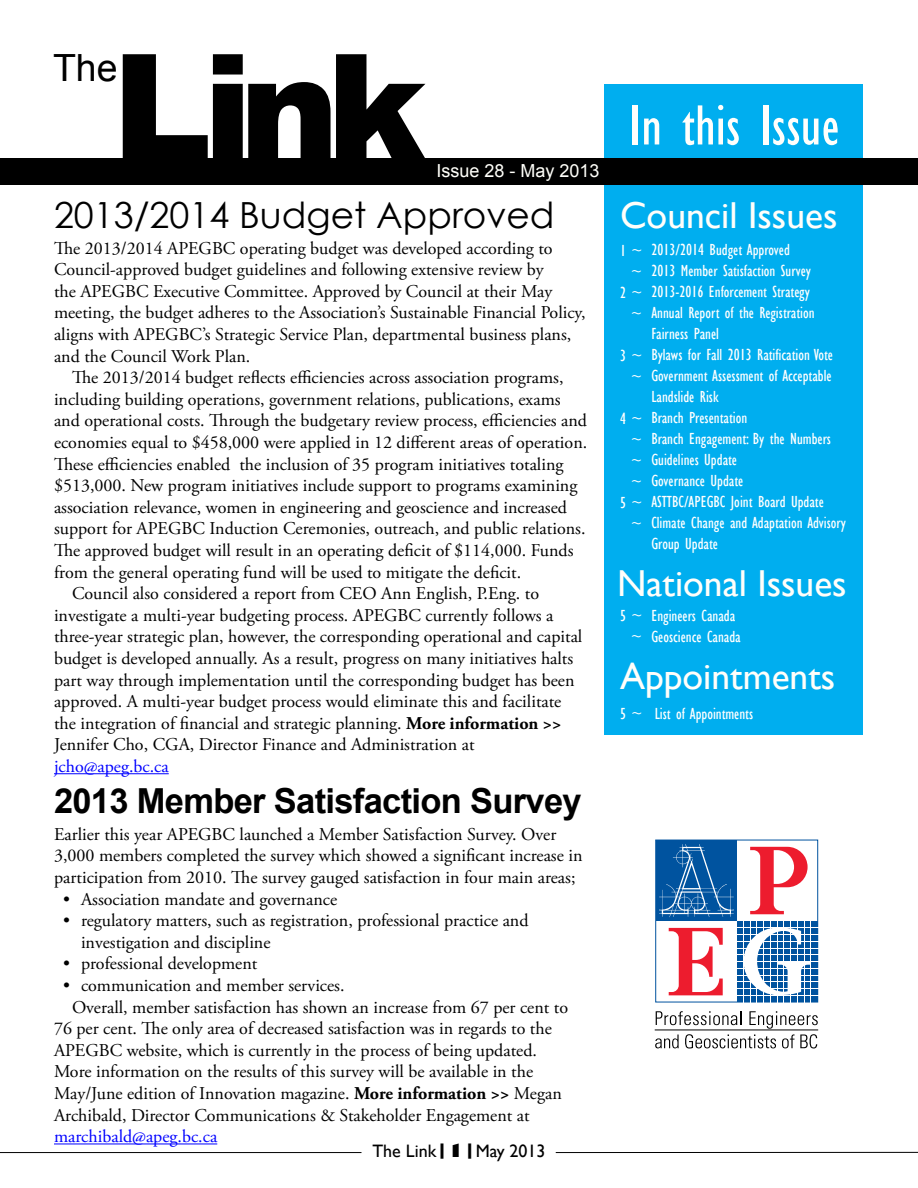
<style>
.page{position:relative;width:918px;height:1188px;background:#fff}
.page>*{position:absolute;margin:0;border:0;box-sizing:border-box;transform-origin:0 0}
.t1{font:900 150px "Arial";color:#000}
.t2{font:condensed 58.5px "Gill Sans";color:#fffffc}
.t3{font:37.5px "Gill Sans";color:#fffefa}
.t4{font:37.5px "Arial";color:#000}
.t5{font:36px "Century Gothic";color:#000}
.t6{font:700 34.5px "Arial";letter-spacing:-.02em;color:#000}
.t7{font:18px/21.6px "Adobe Garamond Pro";color:#000}
.t8{font:18px "Adobe Garamond Pro";color:#00f}
.t9{font:18px "Gill Sans";color:#000}
.t10{font:18px "Arial";color:#fffffa}
.t11{font:condensed 16.5px/21px "Gill Sans";color:#fff;text-align:right}
.s1{font-weight:700}
.s2{font-weight:800}
</style>
<div class="page">
<div style="left:655px;top:840px;width:163px;height:162px;border:1px solid #00539f"></div>
<svg style="left:655px;top:1011px;width:163px;height:37px"></svg>
<svg style="left:750px;top:847px;width:58px;height:67px"></svg>
<div style="left:656px;top:840px;width:81px;height:81px;background:#00539f"></div>
<div style="left:737px;top:921px;width:81px;height:81px;background:#00539f"></div>
<svg style="left:659px;top:844px;width:75px;height:73px"></svg>
<svg style="left:669px;top:928px;width:54px;height:67px"></svg>
<hr style="left:743px;top:920px;width:1px;height:83px;background:#fff">
<hr style="left:750px;top:920px;width:1px;height:83px;background:#fff">
<hr style="left:757px;top:920px;width:1px;height:83px;background:#fff">
<hr style="left:763px;top:920px;width:1px;height:83px;background:#fff">
<hr style="left:770px;top:920px;width:1px;height:83px;background:#fff">
<hr style="left:777px;top:920px;width:1px;height:83px;background:#fff">
<hr style="left:784px;top:920px;width:1px;height:83px;background:#fff">
<hr style="left:790px;top:920px;width:1px;height:83px;background:#fff">
<hr style="left:797px;top:920px;width:1px;height:83px;background:#fff">
<hr style="left:804px;top:920px;width:1px;height:83px;background:#fff">
<hr style="left:811px;top:920px;width:1px;height:83px;background:#fff">
<hr style="left:736px;top:928px;width:83px;height:1px;background:#fff">
<hr style="left:736px;top:934px;width:83px;height:1px;background:#fff">
<hr style="left:736px;top:941px;width:83px;height:1px;background:#fff">
<hr style="left:736px;top:948px;width:83px;height:1px;background:#fff">
<hr style="left:736px;top:955px;width:83px;height:1px;background:#fff">
<hr style="left:736px;top:961px;width:83px;height:1px;background:#fff">
<hr style="left:736px;top:968px;width:83px;height:1px;background:#fff">
<hr style="left:736px;top:975px;width:83px;height:1px;background:#fff">
<hr style="left:736px;top:982px;width:83px;height:1px;background:#fff">
<hr style="left:736px;top:988px;width:83px;height:1px;background:#fff">
<hr style="left:736px;top:995px;width:83px;height:1px;background:#fff">
<svg style="left:744px;top:928px;width:67px;height:67px"></svg>
<hr style="left:556px;top:1152px;width:362px;height:1px;background:#000">
<hr style="left:0;top:1152px;width:362px;height:1px;background:#000">
<div style="left:605px;top:84px;width:258px;height:651px;background:#00aeef"></div>
<div style="left:0;top:158px;width:918px;height:27px;background:#000"></div>
<hr style="left:54px;top:773px;width:115px;height:1px;background:#00f">
<hr style="left:54px;top:1144px;width:163px;height:1px;background:#00f">
<h1 class="t1" style="left:112px;top:-1px;width:317px">Link</h1>
<h3 class="t4" style="left:53px;top:44px;width:66px">The</h3>
<p class="t10" style="left:436px;top:159px;width:165px">Issue 28 - May 2013</p>
<h3 class="t5" style="left:54px;top:190px;width:502px">2013/2014 Budget Approved</h3>
<p class="t7" style="left:54px;top:238px;width:533px">The 2013/2014 APEGBC operating budget was developed according to Council-approved budget guidelines and following extensive review by<br>the APEGBC Executive Committee. Approved by Council at their May meeting, the budget adheres to the Association’s Sustainable Financial Policy, aligns with APEGBC’s Strategic Service Plan, departmental business plans, and the Council Work Plan.</p>
<p class="t7" style="left:72px;top:367px;width:493px">The 2013/2014 budget reflects efficiencies across association programs,</p>
<p class="t7" style="left:54px;top:389px;width:508px">including building operations, government relations, publications, exams</p>
<p class="t7" style="left:54px;top:410px;width:535px">and operational costs. Through the budgetary review process, efficiencies and</p>
<p class="t7" style="left:54px;top:432px;width:535px">economies equal to $458,000 were applied in 12 different areas of operation.</p>
<p class="t7" style="left:54px;top:454px;width:511px">These efficiencies enabled the inclusion of 35 program initiatives totaling</p>
<p class="t7" style="left:54px;top:475px;width:525px">$513,000. New program initiatives include support to programs examining</p>
<p class="t7" style="left:54px;top:497px;width:515px">association relevance, women in engineering and geoscience and increased</p>
<p class="t7" style="left:54px;top:518px;width:533px">support for APEGBC Induction Ceremonies, outreach, and public relations.</p>
<p class="t7" style="left:54px;top:540px;width:521px">The approved budget will result in an operating deficit of $114,000. Funds</p>
<p class="t7" style="left:54px;top:562px;width:469px">from the general operating fund will be used to mitigate the deficit.</p>
<p class="t7" style="left:72px;top:583px;width:469px">Council also considered a report from CEO Ann English, P.Eng. to</p>
<p class="t7" style="left:54px;top:605px;width:501px">investigate a multi-year budgeting process. APEGBC currently follows a</p>
<p class="t7" style="left:54px;top:626px;width:530px">three-year strategic plan, however, the corresponding operational and capital</p>
<p class="t7" style="left:54px;top:648px;width:521px">budget is developed annually. As a result, progress on many initiatives halts</p>
<p class="t7" style="left:54px;top:670px;width:522px">part way through implementation until the corresponding budget has been</p>
<p class="t7" style="left:54px;top:691px;width:509px">approved. A multi-year budget process would eliminate this and facilitate</p>
<p class="t7" style="left:54px;top:713px;width:509px">the integration of financial and strategic planning. <span class="s1">More information &gt;&gt;</span></p>
<p class="t7" style="left:54px;top:734px;width:422px">Jennifer Cho, CGA, Director Finance and Administration at</p>
<p class="t8" style="left:54px;top:755px;width:116px">jcho@apeg.bc.ca</p>
<h3 class="t6" style="left:54px;top:778px;width:529px">2013 Member Satisfaction Survey</h3>
<p class="t7" style="left:54px;top:824px;width:530px">Earlier this year APEGBC launched a Member Satisfaction Survey. Over<br>3,000 members completed the survey which showed a significant increase in participation from 2010. The survey gauged satisfaction in four main areas;</p>
<p class="t7" style="left:63px;top:889px;width:276px">• Association mandate and governance</p>
<p class="t7" style="left:81px;top:910px;width:449px;text-indent:-18px">• regulatory matters, such as registration, professional practice and investigation and discipline</p>
<p class="t7" style="left:63px;top:953px;width:196px">• professional development</p>
<p class="t7" style="left:63px;top:975px;width:283px">• communication and member services.</p>
<p class="t7" style="left:72px;top:997px;width:498px">Overall, member satisfaction has shown an increase from 67 per cent to</p>
<p class="t7" style="left:54px;top:1018px;width:499px">76 per cent. The only area of decreased satisfaction was in regards to the</p>
<p class="t7" style="left:54px;top:1040px;width:485px">APEGBC website, which is currently in the process of being updated.</p>
<p class="t7" style="left:54px;top:1061px;width:481px">More information on the results of this survey will be available in the</p>
<p class="t7" style="left:54px;top:1083px;width:509px">May/June edition of Innovation magazine. <span class="s1">More information &gt;&gt;</span> Megan</p>
<p class="t7" style="left:54px;top:1105px;width:477px">Archibald, Director Communications &amp; Stakeholder Engagement at</p>
<p class="t8" style="left:54px;top:1126px;width:165px">marchibald@apeg.bc.ca</p>
<p class="t9" style="left:372px;top:1140px;width:175px">The Link<span class="s2">|1|</span>May 2013</p>
<h2 class="t2" style="left:630px;top:91px;width:212px">In this Issue</h2>
<h3 class="t3" style="left:620px;top:194px;width:219px">Council Issues</h3>
<p class="t11" style="left:651px;top:240px;width:196px;text-align:left">2013/2014 Budget Approved<br>2013 Member Satisfaction Survey<br>2013-2016 Enforcement Strategy<br>Annual Report of the Registration<br>Fairness Panel<br>Bylaws for Fall 2013 Ratification Vote<br>Government Assessment of Acceptable<br>Landslide Risk<br>Branch Presentation<br>Branch Engagement: By the Numbers<br>Guidelines Update<br>Governance Update<br>ASTTBC/APEGBC Joint Board Update<br>Climate Change and Adaptation Advisory<br>Group Update</p>
<p class="t11" style="left:620px;top:240px;width:24px">1 ~ ~<br>2 ~ ~</p>
<p class="t11" style="left:620px;top:345px;width:24px">3 ~ ~</p>
<p class="t11" style="left:620px;top:408px;width:24px">4 ~ ~ ~ ~<br>5 ~ ~</p>
<h3 class="t3" style="left:617px;top:561px;width:231px">National Issues</h3>
<p class="t11" style="left:620px;top:605px;width:24px">5 ~ ~</p>
<p class="t11" style="left:651px;top:605px;width:91px;text-align:left">Engineers Canada<br>Geoscience Canada</p>
<h3 class="t3" style="left:620px;top:654px;width:217px">Appointments</h3>
<p class="t11" style="left:620px;top:703px;width:135px">5 ~ List of Appointments</p>
</div>
